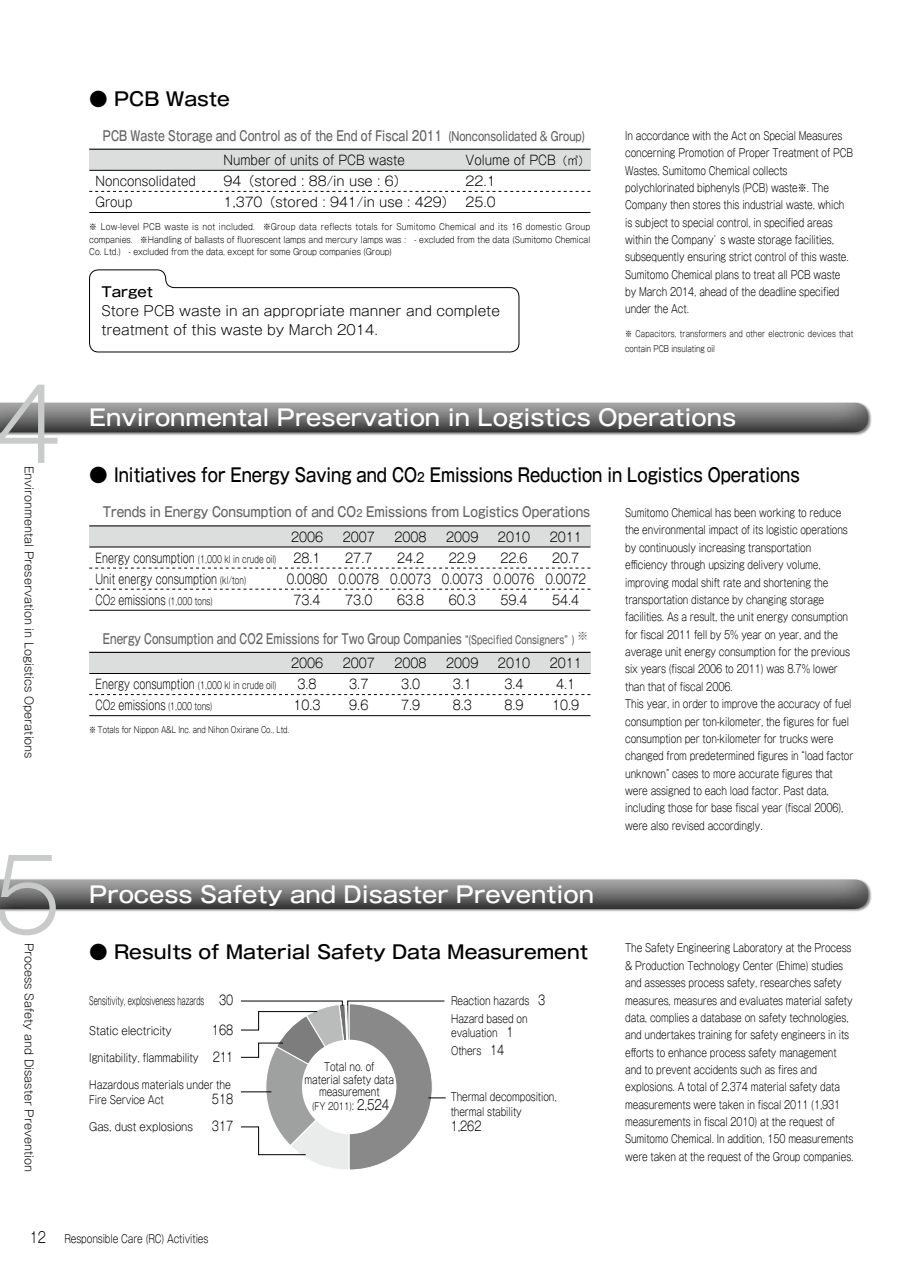
<style>
.page{position:relative;width:903px;height:1275px;background:#fff}
.page>*{position:absolute;margin:0;border:0;box-sizing:border-box;transform-origin:0 0}
.t1{font:300 99.23px "Gothic MB101 Pr 6 N";color:#c9caca}
.t2{font:500 22.4px "Gothic MB101 Pr 6 N";color:#fff}
.t3{font:500 18.55px "Gothic MB101 Pr 6 N";color:#000}
.t4{font:300 13.65px/18.6px "Gothic MB101 Pr 6 N";color:#000}
.t5{font:500 13.65px "Gothic MB101 Pr 6 N";color:#666464;scale:.7 1}
.t6{font:500 13.65px "Gothic MB101 Pr 6 N";color:#666464;scale:.73 1}
.t7{font:500 13.65px "Gothic MB101 Pr 6 N";color:#666464;scale:.81 1}
.t8{font:500 13.65px "Gothic MB101 Pr 6 N";color:#000}
.t9{font:300 12.95px/21px "Gothic MB101 Pr 6 N";color:#000;text-align:center;scale:.9 1}
.t10{font:300 12.95px "Gothic MB101 Pr 6 N";color:#000;scale:.73 1}
.t11{font:300 12.95px "Gothic MB101 Pr 6 N";color:#000;scale:.8 1}
.t12{font:300 11.2px/17.3px "Gothic MB101 Pr 6 N";letter-spacing:-.01em;color:#000;scale:.8 1}
.t13{font:300 11.2px "Gothic MB101 Pr 6 N";letter-spacing:-.01em;color:#000}
.t14{font:300 11.2px/14.9px "Gothic MB101 Pr 6 N";letter-spacing:-.01em;color:#000;scale:.82 1}
.t15{font:300 11.2px "Gothic MB101 Pr 6 N";letter-spacing:-.01em;color:#000;scale:.9 1}
.t16{font:300 11.2px "Gothic MB101 Pr 6 N";letter-spacing:-.01em;color:#000;scale:.6 1}
.t17{font:300 11.2px "Gothic MB101 Pr 6 N";letter-spacing:-.01em;color:#000;scale:.85 1}
.t18{font:300 9.97px/21px "Gothic MB101 Pr 6 N";color:#000;scale:.73 1}
.t19{font:300 9.97px "Gothic MB101 Pr 6 N";color:#000;scale:.8 1}
.t20{font:300 8.75px/12.4px "Gothic MB101 Pr 6 N";letter-spacing:-.005em;color:#000;text-align:justify;scale:.88 1}
.t21{font:300 8.75px/14.9px "Gothic MB101 Pr 6 N";letter-spacing:-.005em;color:#000;scale:.8 1}
.s1{font-size:12.42px}
.s2{font-size:11.2px}
.s3{font-size:9.97px}
.s4{font-size:12.95px}
.s5{font-size:13.65px}
.s6{font-size:14.88px}
</style>
<div class="page">
<div style="left:0;top:401px;width:872px;height:34px;background:#a3a3a3"></div>
<svg style="left:0;top:401px;width:870px;height:32px"></svg>
<div style="left:0;top:878px;width:872px;height:34px;background:#c7c7c7"></div>
<svg style="left:0;top:878px;width:870px;height:32px;background:#787878"></svg>
<div style="left:89px;top:149px;width:501px;height:21px;background:#dcdddd"></div>
<div style="left:89px;top:525px;width:501px;height:21px;background:#dcdddd"></div>
<div style="left:89px;top:652px;width:501px;height:21px;background:#dcdddd"></div>
<hr style="left:89px;top:149px;width:501px;height:1px;background:#000">
<hr style="left:89px;top:525px;width:501px;height:1px;background:#000">
<hr style="left:89px;top:652px;width:501px;height:1px;background:#000">
<hr style="left:89px;top:546px;width:501px;height:1px;background:#000">
<hr style="left:89px;top:673px;width:501px;height:1px;background:#000">
<svg style="left:89px;top:568px;width:501px;height:1px"></svg>
<svg style="left:89px;top:694px;width:501px;height:1px"></svg>
<svg style="left:89px;top:589px;width:501px;height:1px"></svg>
<hr style="left:89px;top:715px;width:501px;height:1px;background:#000">
<hr style="left:89px;top:610px;width:501px;height:1px;background:#000">
<hr style="left:89px;top:170px;width:501px;height:1px;background:#000">
<svg style="left:89px;top:191px;width:501px;height:1px"></svg>
<hr style="left:89px;top:212px;width:501px;height:1px;background:#000">
<svg style="left:240px;top:1000px;width:206px;height:170px"></svg>
<svg style="left:89px;top:269px;width:430px;height:83px"></svg>
<h1 class="t1" style="left:-6px;top:343px;width:69px">4</h1>
<p class="t13" style="left:38px;top:466px;width:294px;rotate:90deg">Environmental Preservation in Logistics Operations</p>
<h1 class="t1" style="left:-7px;top:813px;width:69px">5</h1>
<p class="t13" style="left:38px;top:943px;width:231px;rotate:90deg">Process Safety and Disaster Prevention</p>
<h3 class="t3" style="left:89px;top:83px;width:142px">● PCB Waste</h3>
<p class="t6" style="left:103px;top:124px;width:662px">PCB Waste Storage and Control as of the End of Fiscal 2011 <span class="s1">(Nonconsolidated &amp; Group)</span></p>
<p class="t9" style="left:95px;top:170px;width:113px;text-align:left">Nonconsolidated<br>Group</p>
<p class="t9" style="left:223px;top:149px;width:258px;text-align:left">Number of units of PCB waste<br>94（stored : 88/in use : 6）<br>1,370（stored : 941/in use : 429）</p>
<p class="t9" style="left:465px;top:149px;width:139px;text-align:left">Volume of PCB<span class="s2">（㎥）<br></span>22.1<br>25.0</p>
<p class="t20" style="left:89px;top:220px;width:571px">※ Low-level PCB waste is not included.　※Group data reflects totals for Sumitomo Chemical and its 16 domestic Group companies.　※Handling of ballasts of fluorescent lamps and mercury lamps was : - excluded from the data (Sumitomo Chemical Co. Ltd.) - excluded from the data, except for some Group companies (Group)</p>
<p class="t8" style="left:101px;top:281px;width:53px">Target</p>
<p class="t4" style="left:101px;top:300px;width:400px">Store PCB waste in an appropriate manner and complete treatment of this waste by March 2014.</p>
<p class="t12" style="left:625px;top:126px;width:287px">In accordance with the Act on Special Measures concerning Promotion of Proper Treatment of PCB Wastes, Sumitomo Chemical collects polychlorinated biphenyls (PCB) waste※. The Company then stores this industrial waste, which is subject to special control, in specified areas within the Company’ s waste storage facilities, subsequently ensuring strict control of this waste.<br>Sumitomo Chemical plans to treat all PCB waste by March 2014, ahead of the deadline specified under the Act.</p>
<p class="t21" style="left:625px;top:325px;width:287px">※ Capacitors, transformers and other electronic devices that contain PCB insulating oil</p>
<h2 class="t2" style="left:89px;top:399px;width:648px">Environmental Preservation in Logistics Operations</h2>
<h3 class="t3" style="left:89px;top:460px;width:712px">● Initiatives for Energy Saving and CO<span class="s1">2</span> Emissions Reduction in Logistics Operations</h3>
<p class="t7" style="left:103px;top:501px;width:603px">Trends in Energy Consumption of and CO<span class="s3">2</span> Emissions from Logistics Operations</p>
<p class="t18" style="left:95px;top:548px;width:250px"><span class="s4">Energy consumption</span> (1,000 kl in crude oil)</p>
<p class="t10" style="left:95px;top:568px;width:208px">Unit energy consumption <span class="s3">(kl/ton)</span></p>
<p class="t18" style="left:95px;top:590px;width:162px"><span class="s4">CO</span>2 <span class="s4">emissions</span> (1,000 tons)</p>
<p class="t9" style="left:287px;top:525px;width:47px">2006<br>28.1<br>0.0080<br>73.4</p>
<p class="t9" style="left:338px;top:525px;width:47px">2007<br>27.7<br>0.0078<br>73.0</p>
<p class="t9" style="left:390px;top:525px;width:47px">2008<br>24.2<br>0.0073<br>63.8</p>
<p class="t9" style="left:442px;top:525px;width:47px">2009<br>22.9<br>0.0073<br>60.3</p>
<p class="t9" style="left:494px;top:525px;width:47px">2010<br>22.6<br>0.0076<br>59.4</p>
<p class="t9" style="left:545px;top:525px;width:47px">2011<br>20.7<br>0.0072<br>54.4</p>
<p class="t5" style="left:103px;top:627px;width:695px">Energy Consumption and CO2 Emissions for Two Group Companies <span class="s2">“(Specified Consigners” ) </span><sup>※</sup></p>
<p class="t18" style="left:95px;top:674px;width:250px"><span class="s4">Energy consumption</span> (1,000 kl in crude oil)<br><span class="s4">CO</span>2 <span class="s4">emissions</span> (1,000 tons)</p>
<p class="t9" style="left:291px;top:652px;width:37px">2006<br>3.8<br>10.3</p>
<p class="t21" style="left:89px;top:722px;width:252px">※ Totals for Nippon A&amp;L Inc. and Nihon Oxirane Co., Ltd.</p>
<p class="t9" style="left:343px;top:652px;width:37px">2007<br>3.7<br>9.6</p>
<p class="t9" style="left:394px;top:652px;width:37px">2008<br>3.0<br>7.9</p>
<p class="t9" style="left:446px;top:652px;width:37px">2009<br>3.1<br>8.3</p>
<p class="t9" style="left:498px;top:652px;width:37px">2010<br>3.4<br>8.9</p>
<p class="t9" style="left:550px;top:652px;width:37px">2011<br>4.1<br>10.9</p>
<h2 class="t2" style="left:89px;top:876px;width:506px">Process Safety and Disaster Prevention</h2>
<h3 class="t3" style="left:89px;top:936px;width:500px">● Results of Material Safety Data Measurement</h3>
<p class="t16" style="left:89px;top:992px;width:241px">Sensitivity, explosiveness hazards <span class="s4">30</span></p>
<p class="t12" style="left:451px;top:991px;width:119px">Reaction hazards　<span class="s4">3<br></span>Hazard based on</p>
<p class="t12" style="left:451px;top:1023px;width:79px">evaluation　<span class="s4">1<br></span>Others　<span class="s4">14</span></p>
<p class="t12" style="left:305px;top:1060px;width:113px;line-height:12.4px;text-align:center">Total no. of<br>material safety data measurement</p>
<p class="t19" style="left:312px;top:1098px;width:98px">(FY 2011)<span class="s2">:</span> <span class="s5">2,524</span></p>
<p class="t15" style="left:89px;top:1021px;width:93px">Static electricity</p>
<p class="t11" style="left:212px;top:1019px;width:28px">168</p>
<p class="t17" style="left:89px;top:1049px;width:171px">Ignitability, flammability <span class="s4">211</span></p>
<p class="t14" style="left:89px;top:1076px;width:174px">Hazardous materials under the<br>Fire Service Act</p>
<p class="t12" style="left:451px;top:1089px;width:134px;line-height:14.9px">Thermal decomposition, thermal stability　</p>
<p class="t11" style="left:451px;top:1115px;width:40px">1,262</p>
<p class="t11" style="left:212px;top:1088px;width:28px">518</p>
<p class="t15" style="left:89px;top:1118px;width:117px">Gas, dust explosions</p>
<p class="t11" style="left:212px;top:1116px;width:28px">317</p>
<p class="t12" style="left:625px;top:503px;width:287px">Sumitomo Chemical has been working to reduce the environmental impact of its logistic operations by continuously increasing transportation efficiency through upsizing delivery volume, improving modal shift rate and shortening the transportation distance by changing storage facilities. As a result, the unit energy consumption for fiscal 2011 fell by 5% year on year, and the average unit energy consumption for the previous six years (fiscal 2006 to 2011) was 8.7% lower than that of fiscal 2006.<br>This year, in order to improve the accuracy of fuel consumption per ton-kilometer, the figures for fuel consumption per ton-kilometer for trucks were changed from predetermined figures in “load factor unknown” cases to more accurate figures that were assigned to each load factor. Past data, including those for base fiscal year (fiscal 2006), were also revised accordingly.</p>
<p class="t12" style="left:625px;top:938px;width:287px">The Safety Engineering Laboratory at the Process &amp; Production Technology Center (Ehime) studies and assesses process safety, researches safety measures, measures and evaluates material safety data, complies a database on safety technologies, and undertakes training for safety engineers in its efforts to enhance process safety management and to prevent accidents such as fires and explosions. A total of 2,374 material safety data measurements were taken in fiscal 2011 (1,931 measurements in fiscal 2010) at the request of Sumitomo Chemical. In addition, 150 measurements were taken at the request of the Group companies.</p>
<p class="t12" style="left:30px;top:1229px;width:225px"><span class="s6">12</span> Responsible Care (RC) Activities</p>
</div>
